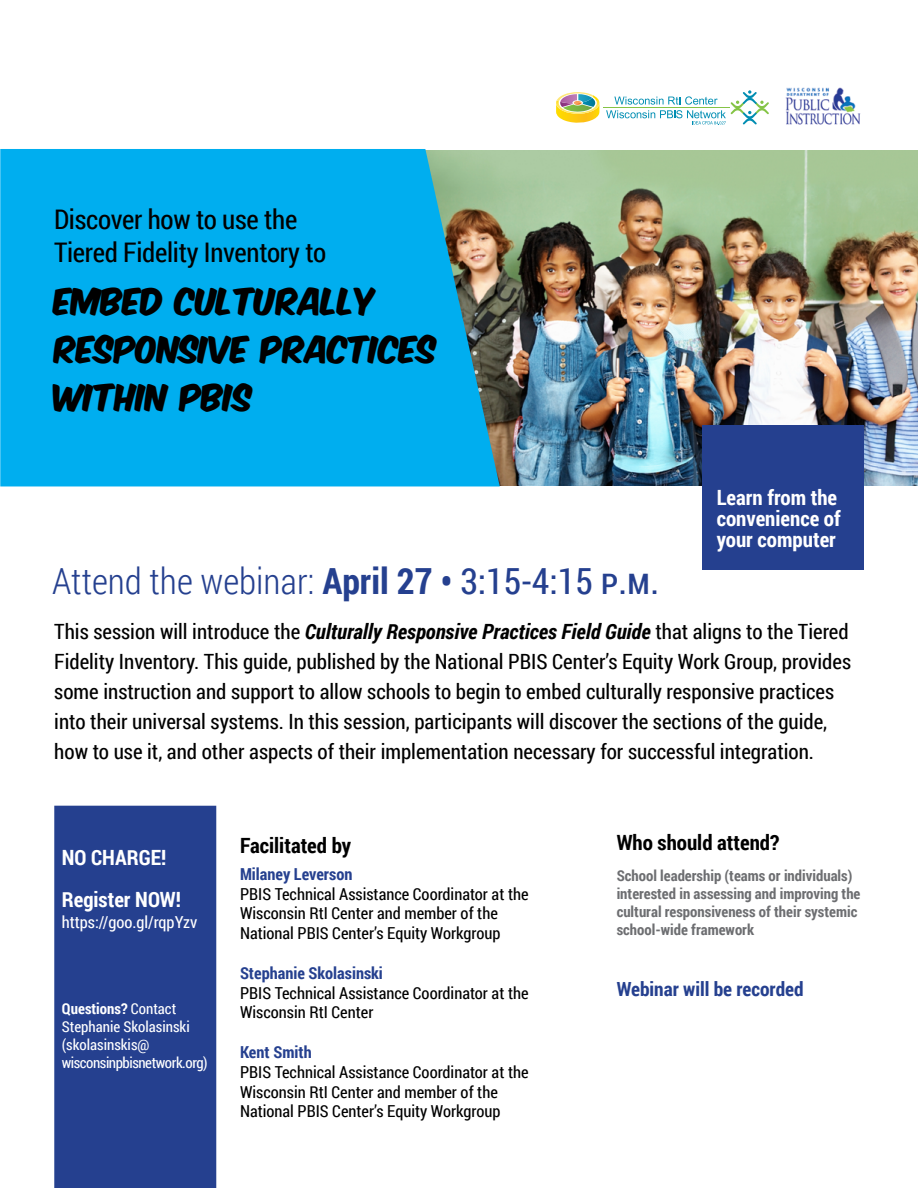
<style>
.page{position:relative;width:918px;height:1188px;background:#fff}
.page>*{position:absolute;margin:0;border:0;box-sizing:border-box;transform-origin:0 0}
.t1{font:300 36px "Roboto Condensed";color:#25408f}
.t2{font:31.5px/48px "Komika Axis";color:#000}
.t3{font:27px/32.4px "Roboto Condensed";letter-spacing:-.01em;color:#000}
.t4{font:21px/30px "Roboto Condensed";color:#000}
.t5{font:700 21px/21px "Roboto Condensed";color:#fff}
.t6{font:700 21px "Roboto Condensed";color:#000}
.t7{font:700 19.5px "Roboto Condensed";color:#25408f}
.t8{font:16.5px/19.8px "Roboto Condensed";color:#000}
.t9{font:700 16.5px "Roboto Condensed";color:#25408f}
.t10{font:16.5px "Roboto Condensed";color:#fff}
.t11{font:700 15px/18px "Roboto Condensed";color:#6d6e71}
.t12{font:15px/18px "Roboto Condensed";color:#fff}
.s1{font-weight:700}
.s2{font-weight:400}
.s3{font-weight:700;font-style:italic}
</style>
<div class="page">
<hr style="left:603px;top:107px;width:126px;height:1px;background:#85c446">
<svg style="left:556px;top:92px;width:43px;height:31px"></svg>
<svg style="left:606px;top:90px;width:163px;height:35px"></svg>
<img style="left:500px;top:150px;width:418px;height:335px">
<div style="left:54px;top:806px;width:162px;height:382px;background:#25408f"></div>
<svg style="left:0;top:149px;width:500px;height:337px;background:#0aabe4"></svg>
<img style="left:785px;top:87px;width:76px;height:38px">
<div style="left:702px;top:425px;width:162px;height:145px;background:#25408f"></div>
<p class="t3" style="left:54px;top:203px;width:274px">Discover how to use the<br>Tiered Fidelity Inventory to</p>
<h2 class="t2" style="left:54px;top:281px;width:384px">EMBED CULTURALLY<br>RESPONSIVE PRACTICES<br>WITHIN PBIS</h2>
<p class="t5" style="left:717px;top:487px;width:126px">Learn from the convenience of your computer</p>
<h1 class="t1" style="left:52px;top:556px;width:608px">Attend the webinar: <span class="s1">April 27 •</span> <span class="s2">3:15-4:15 P.M.</span></h1>
<p class="t4" style="left:54px;top:616px;width:798px">This session will introduce the <span class="s3">Culturally Responsive Practices Field Guide</span> that aligns to the Tiered Fidelity Inventory. This guide, published by the National PBIS Center’s Equity Work Group, provides some instruction and support to allow schools to begin to embed culturally responsive practices into their universal systems. In this session, participants will discover the sections of the guide, how to use it, and other aspects of their implementation necessary for successful integration.</p>
<p class="t5" style="left:62px;top:836px;width:121px;line-height:42px">NO CHARGE!<br>Register NOW!</p>
<p class="t10" style="left:62px;top:911px;width:137px">https://goo.gl/rqpYzv</p>
<p class="t12" style="left:62px;top:999px;width:147px"><span class="s1">Questions?</span> Contact<br>Stephanie Skolasinski (skolasinskis@ wisconsinpbisnetwork.org)</p>
<p class="t6" style="left:240px;top:831px;width:113px">Facilitated by</p>
<p class="t9" style="left:240px;top:862px;width:114px">Milaney Leverson</p>
<p class="t8" style="left:240px;top:883px;width:290px">PBIS Technical Assistance Coordinator at the<br>Wisconsin RtI Center and member of the<br>National PBIS Center’s Equity Workgroup</p>
<p class="t9" style="left:240px;top:961px;width:144px">Stephanie Skolasinski</p>
<p class="t8" style="left:240px;top:982px;width:290px">PBIS Technical Assistance Coordinator at the<br>Wisconsin RtI Center</p>
<p class="t9" style="left:240px;top:1041px;width:73px">Kent Smith</p>
<p class="t8" style="left:240px;top:1062px;width:290px">PBIS Technical Assistance Coordinator at the<br>Wisconsin RtI Center and member of the<br>National PBIS Center’s Equity Workgroup</p>
<p class="t6" style="left:617px;top:828px;width:164px">Who should attend?</p>
<p class="t11" style="left:617px;top:866px;width:245px">School leadership (teams or individuals) interested in assessing and improving the cultural responsiveness of their systemic school-wide framework</p>
<p class="t7" style="left:617px;top:976px;width:188px">Webinar will be recorded</p>
</div>
